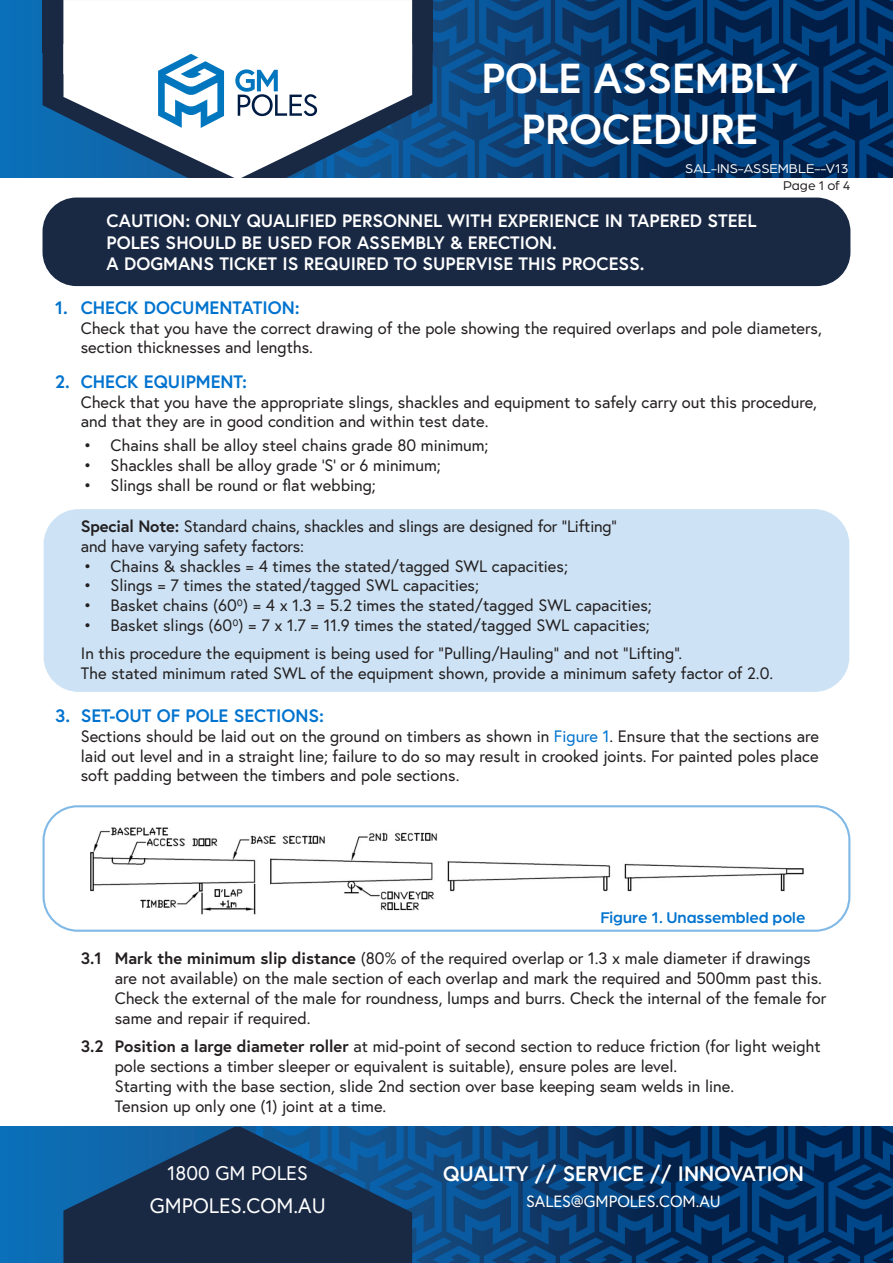
<style>
.page{position:relative;width:893px;height:1263px;background:#fff}
.page>*{position:absolute;margin:0;border:0;box-sizing:border-box;transform-origin:0 0}
.t1{font:700 41.85px/50.2px "Europa";color:#fff;text-align:center}
.t2{font:700 20.85px "Europa";color:#fff}
.t3{font:20.85px "Europa";color:#fff}
.t4{font:19.8px "Europa";color:#fff}
.MAIN_HEADING{font:700 18px/21.6px "Europa";color:#fff}
.t5{font:700 18px "Europa";color:#0073ce}
.t6{font:16.5px/19.8px "Europa";color:#231f20}
.t7{font:500 16.5px "Arboria";color:#0073ce}
.t8{font:16.2px "Europa";color:#fff}
.t9{font:13.5px "Arboria";color:#fff}
.t10{font:13.5px "Arboria";color:#231f20}
.s1{font-weight:700}
.s2{color:#0073ce}
</style>
<div class="page">
<div style="left:0;top:0;width:893px;height:178px;background:#0a6eb6"></div>
<svg style="left:43px;top:52px;width:20px;height:64px"></svg>
<div style="left:43px;top:0;width:390px;height:52px;background:#192944"></div>
<div style="left:63px;top:0;width:349px;height:74px;background:#fff"></div>
<svg style="left:63px;top:44px;width:172px;height:134px;fill:#fff"></svg>
<svg style="left:158px;top:54px;width:66px;height:74px"></svg>
<svg style="left:235px;top:0;width:658px;height:178px;background:#38628c"></svg>
<div style="left:0;top:1127px;width:893px;height:136px;background:#0c6eb5"></div>
<svg style="left:412px;top:1127px;width:481px;height:136px;background:#063b71"></svg>
<svg style="left:63px;top:1127px;width:349px;height:136px;fill:#192944"></svg>
<div style="left:45px;top:510px;width:803px;height:181px;background:#cde3f5;border-radius:34px"></div>
<div style="left:44px;top:509px;width:805px;height:183px;border:2px solid #0073ce;border-radius:34px"></div>
<div style="left:43px;top:805px;width:807px;height:127px;border:2px solid #0073ce;border-radius:34px"></div>
<div style="left:43px;top:198px;width:807px;height:88px;background:#192944;border-radius:34px"></div>
<img style="left:90px;top:827px;width:714px;height:88px">
<h1 class="t1" style="left:481px;top:52px;width:318px">POLE ASSEMBLY<br>PROCEDURE</h1>
<p class="t9" style="left:685px;top:159px;width:165px">SAL-INS-ASSEMBLE--V13</p>
<p class="MAIN_HEADING" style="left:107px;top:210px;width:651px">CAUTION: ONLY QUALIFIED PERSONNEL WITH EXPERIENCE IN TAPERED STEEL<br>POLES SHOULD BE USED FOR ASSEMBLY &amp; ERECTION.<br>A DOGMANS TICKET IS REQUIRED TO SUPERVISE THIS PROCESS.</p>
<p class="t10" style="left:783px;top:176px;width:69px">Page 1 of 4</p>
<p class="t5" style="left:55px;top:295px;width:246px">1. CHECK DOCUMENTATION:</p>
<p class="t6" style="left:81px;top:318px;width:743px">Check that you have the correct drawing of the pole showing the required overlaps and pole diameters, section thicknesses and lengths.</p>
<p class="t5" style="left:55px;top:369px;width:193px">2. CHECK EQUIPMENT:</p>
<p class="t6" style="left:81px;top:391px;width:738px">Check that you have the appropriate slings, shackles and equipment to safely carry out this procedure, and that they are in good condition and within test date.</p>
<p class="t6" style="left:84px;top:435px;width:406px">• Chains shall be alloy steel chains grade 80 minimum;</p>
<p class="t6" style="left:84px;top:455px;width:359px">• Shackles shall be alloy grade ‘S’ or 6 minimum;</p>
<p class="t6" style="left:84px;top:475px;width:294px">• Slings shall be round or flat webbing;</p>
<p class="t6" style="left:81px;top:516px;width:538px"><span class="s1">Special Note:</span> Standard chains, shackles and slings are designed for “Lifting” and have varying safety factors:</p>
<p class="t6" style="left:84px;top:556px;width:486px">• Chains &amp; shackles = 4 times the stated/tagged SWL capacities;</p>
<p class="t6" style="left:84px;top:575px;width:397px">• Slings = 7 times the stated/tagged SWL capacities;</p>
<p class="t6" style="left:84px;top:595px;width:570px">• Basket chains (600) = 4 x 1.3 = 5.2 times the stated/tagged SWL capacities;</p>
<p class="t6" style="left:84px;top:615px;width:568px">• Basket slings (600) = 7 x 1.7 = 11.9 times the stated/tagged SWL capacities;</p>
<p class="t6" style="left:81px;top:643px;width:603px">In this procedure the equipment is being used for “Pulling/Hauling” and not “Lifting”.</p>
<p class="t6" style="left:81px;top:663px;width:694px">The stated minimum rated SWL of the equipment shown, provide a minimum safety factor of 2.0.</p>
<p class="t5" style="left:55px;top:703px;width:270px">3. SET-OUT OF POLE SECTIONS:</p>
<p class="t6" style="left:81px;top:726px;width:740px;text-align:justify">Sections should be laid out on the ground on timbers as shown in <span class="s2">Figure 1</span>. Ensure that the sections are laid out level and in a straight line; failure to do so may result in crooked joints. For painted poles place soft padding between the timbers and pole sections.</p>
<p class="t7" style="left:600px;top:906px;width:206px">Figure 1. Unassembled pole</p>
<p class="t6" style="left:115px;top:948px;width:713px;text-indent:-34px"><span class="s1">3.1 Mark the minimum slip distance</span> (80% of the required overlap or 1.3 x male diameter if drawings are not available) on the male section of each overlap and mark the required and 500mm past this.<br>Check the external of the male for roundness, lumps and burrs. Check the internal of the female for same and repair if required.</p>
<p class="t6" style="left:115px;top:1036px;width:707px;text-indent:-34px"><span class="s1">3.2 Position a large diameter roller</span> at mid-point of second section to reduce friction (for light weight pole sections a timber sleeper or equivalent is suitable), ensure poles are level.<br>Starting with the base section, slide 2nd section over base keeping seam welds in line.<br>Tension up only one (1) joint at a time.</p>
<p class="t4" style="left:168px;top:1160px;width:142px">1800 GM POLES</p>
<p class="t3" style="left:150px;top:1192px;width:177px">GMPOLES.COM.AU</p>
<p class="t2" style="left:443px;top:1159px;width:362px">QUALITY // SERVICE // INNOVATION</p>
<p class="t8" style="left:526px;top:1189px;width:196px">SALES@GMPOLES.COM.AU</p>
<p class="t8" style="left:526px;top:1191px;width:196px">SALES@GMPOLES.COM.AU</p>
</div>
